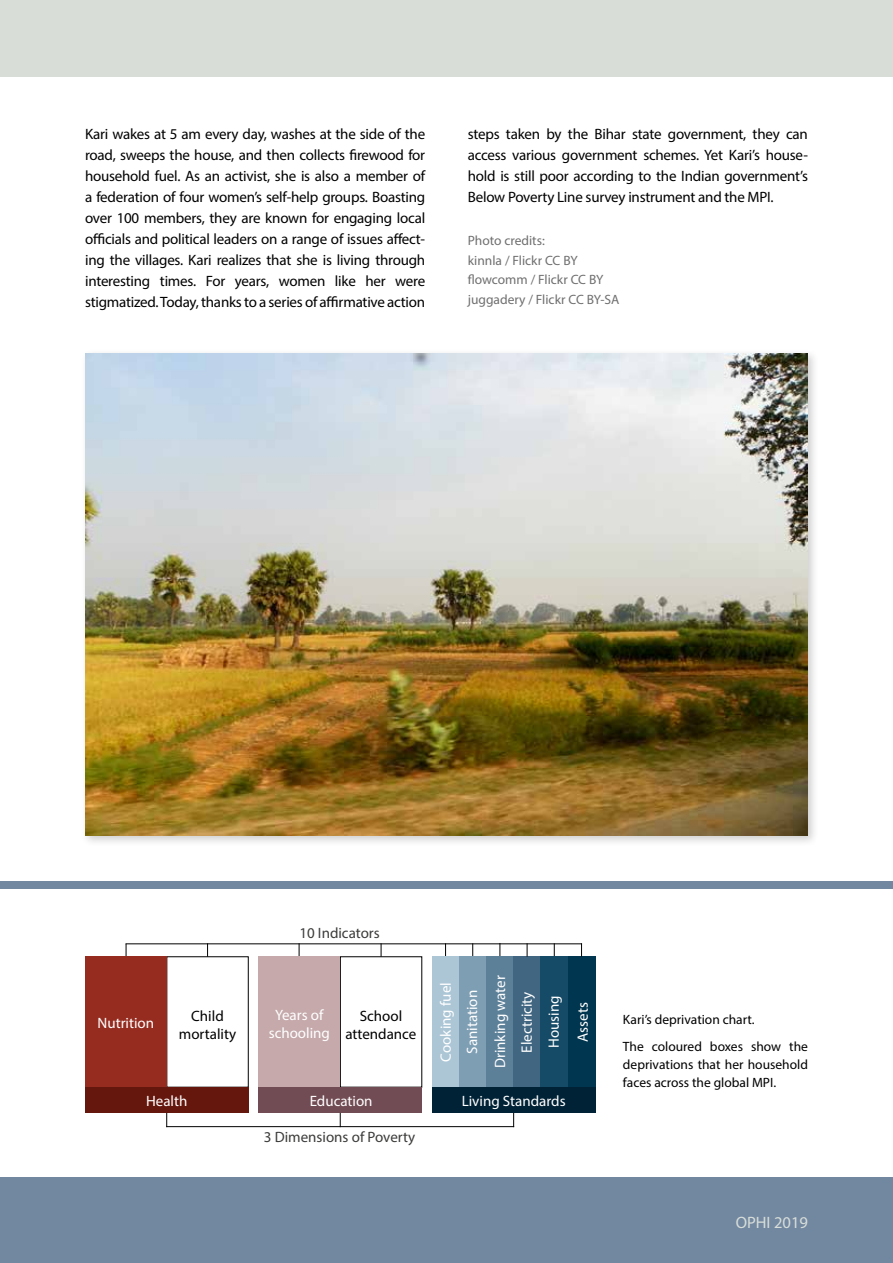
<style>
.page{position:relative;width:893px;height:1263px;background:#fff}
.page>*{position:absolute;margin:0;border:0;box-sizing:border-box;transform-origin:0 0}
.t1{font:16.5px "Myriad Pro";color:#d8ddd8}
.t2{font:15px/21px "Myriad Pro";letter-spacing:-.015em;color:#000;text-align:center}
.t3{font:15px/18px "Myriad Pro";color:#fff;text-align:center}
.t4{font:15px "Myriad Pro";color:#3c3c3b}
.t5{font:13.5px/26.5px "Myriad Pro";color:#000}
.t6{font:13.5px/19.5px "Myriad Pro";color:#706f6f}
</style>
<div class="page">
<svg style="left:554px;top:944px;width:1px;height:12px"></svg>
<svg style="left:499px;top:944px;width:1px;height:12px"></svg>
<svg style="left:445px;top:944px;width:1px;height:12px"></svg>
<svg style="left:472px;top:944px;width:1px;height:12px"></svg>
<svg style="left:381px;top:944px;width:1px;height:13px"></svg>
<svg style="left:299px;top:944px;width:1px;height:13px"></svg>
<svg style="left:126px;top:944px;width:1px;height:13px"></svg>
<div style="left:340px;top:957px;width:82px;height:130px;border:1px solid #000"></div>
<div style="left:258px;top:957px;width:82px;height:130px;background:#c5a9ab"></div>
<div style="left:259px;top:1087px;width:163px;height:26px;background:#724c54"></div>
<div style="left:432px;top:1087px;width:163px;height:26px;background:#002236"></div>
<div style="left:85px;top:1087px;width:163px;height:26px;background:#65160d"></div>
<div style="left:85px;top:957px;width:82px;height:130px;background:#962c20"></div>
<div style="left:432px;top:956px;width:27px;height:131px;background:#acc6d6"></div>
<div style="left:459px;top:956px;width:27px;height:131px;background:#7e9eb3"></div>
<div style="left:486px;top:956px;width:27px;height:131px;background:#5d8099"></div>
<div style="left:513px;top:956px;width:28px;height:131px;background:#416681"></div>
<div style="left:541px;top:956px;width:27px;height:131px;background:#154b66"></div>
<div style="left:568px;top:956px;width:27px;height:131px;background:#003650"></div>
<svg style="left:207px;top:944px;width:1px;height:13px"></svg>
<svg style="left:527px;top:944px;width:1px;height:12px"></svg>
<svg style="left:581px;top:944px;width:1px;height:13px"></svg>
<hr style="left:126px;top:943px;width:456px;height:1px;background:#000">
<svg style="left:513px;top:1113px;width:1px;height:13px"></svg>
<svg style="left:340px;top:1113px;width:1px;height:13px"></svg>
<svg style="left:166px;top:1113px;width:1px;height:13px"></svg>
<hr style="left:166px;top:1126px;width:348px;height:1px;background:#000">
<div style="left:0;top:1178px;width:893px;height:85px;background:#7288a1"></div>
<div style="left:0;top:881px;width:893px;height:8px;background:#7288a1"></div>
<div style="left:80px;top:348px;width:739px;height:499px;background:#000;opacity:.19"></div>
<img style="left:85px;top:354px;width:723px;height:482px">
<div style="left:0;top:0;width:893px;height:77px;background:#d8ddd8"></div>
<p class="t2" style="left:85px;top:123px;width:342px;text-align:justify">Kari wakes at 5 am every day, washes at the side of the road, sweeps the house, and then collects firewood for household fuel. As an activist, she is also a member of a federation of four women’s self-help groups. Boasting over 100 members, they are known for engaging local officials and political leaders on a range of issues afect&shy;ing the villages. Kari realizes that she is living through interesting times. For years, women like her were stigmatized. Today, thanks to a series of affirmative action</p>
<p class="t2" style="left:468px;top:123px;width:342px;text-align:justify">steps taken by the Bihar state government, they can access various government schemes. Yet Kari’s house&shy;hold is still poor according to the Indian government’s Below Poverty Line survey instrument and the MPI.</p>
<p class="t6" style="left:468px;top:231px;width:153px">Photo credits:<br>kinnla / Flickr CC BY flowcomm / Flickr CC BY juggadery / Flickr CC BY-SA</p>
<p class="t4" style="left:299px;top:924px;width:82px">10 Indicators</p>
<p class="t3" style="left:98px;top:1013px;width:58px">Nutrition</p>
<p class="t2" style="left:179px;top:1006px;width:59px;line-height:18px">Child mortality</p>
<p class="t3" style="left:269px;top:1006px;width:63px">Years of schooling</p>
<p class="t2" style="left:345px;top:1006px;width:73px;line-height:18px">School attendance</p>
<p class="t3" style="left:491px;top:1068px;width:94px;rotate:-90deg">Drinking water</p>
<p class="t3" style="left:432px;top:1062px;width:81px;line-height:26.4px;rotate:-90deg">Cooking fuel<br>Sanitation</p>
<p class="t3" style="left:513px;top:1053px;width:63px;line-height:27px;rotate:-90deg">Electricity<br>Housing</p>
<p class="t3" style="left:573px;top:1042px;width:41px;rotate:-90deg">Assets</p>
<p class="t5" style="left:623px;top:1006px;width:186px">Kari’s deprivation chart.<br>The coloured boxes show the</p>
<p class="t5" style="left:623px;top:1055px;width:186px;line-height:18px">deprivations that her household faces across the global MPI.</p>
<p class="t3" style="left:146px;top:1092px;width:43px">Health</p>
<p class="t3" style="left:310px;top:1091px;width:64px">Education</p>
<p class="t3" style="left:462px;top:1091px;width:105px">Living Standards</p>
<p class="t4" style="left:264px;top:1127px;width:153px">3 Dimensions of Poverty</p>
<p class="t1" style="left:736px;top:1212px;width:74px">OPHI 2019</p>
</div>
